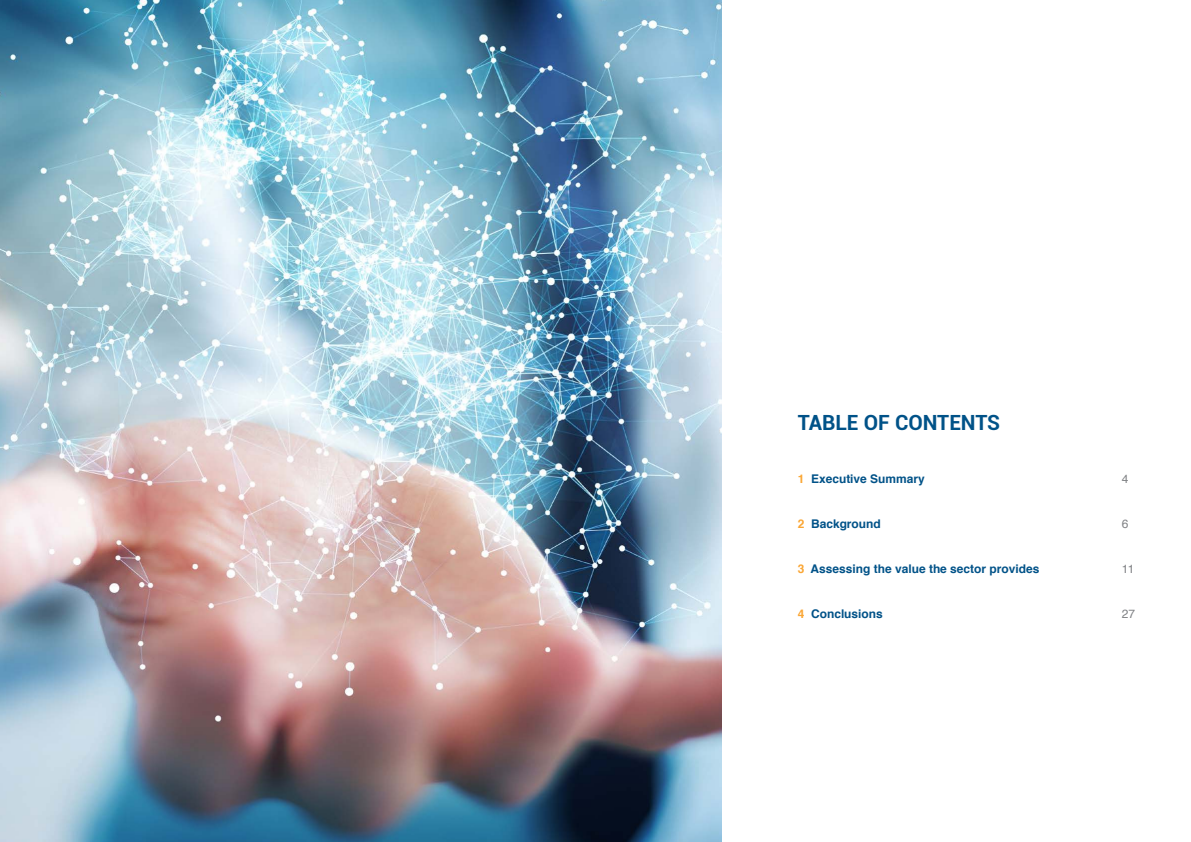
<style>
.page{position:relative;width:1191px;height:842px;background:#fff}
.page>*{position:absolute;margin:0;border:0;box-sizing:border-box;transform-origin:0 0}
.t1{font:700 20.9px "Roboto";color:#005288}
.t2{font:700 12px "Helvetica";color:#005288}
.t3{font:12px "Helvetica";color:#808285}
.s1{color:#faa634}
</style>
<div class="page">
<img style="left:0;top:0;width:721px;height:842px">
<h1 class="t1" style="left:797px;top:408px;width:204px">TABLE OF CONTENTS</h1>
<p class="t2" style="left:797px;top:469px;width:128px"><span class="s1">1</span> Executive Summary</p>
<p class="t3" style="left:1121px;top:470px;width:8px">4</p>
<p class="t2" style="left:797px;top:514px;width:85px"><span class="s1">2</span> Background</p>
<p class="t3" style="left:1122px;top:515px;width:8px">6</p>
<p class="t2" style="left:797px;top:559px;width:243px"><span class="s1">3</span> Assessing the value the sector provides</p>
<p class="t3" style="left:1121px;top:560px;width:14px">11</p>
<p class="t2" style="left:797px;top:604px;width:87px"><span class="s1">4</span> Conclusions</p>
<p class="t3" style="left:1122px;top:605px;width:15px">27</p>
</div>
